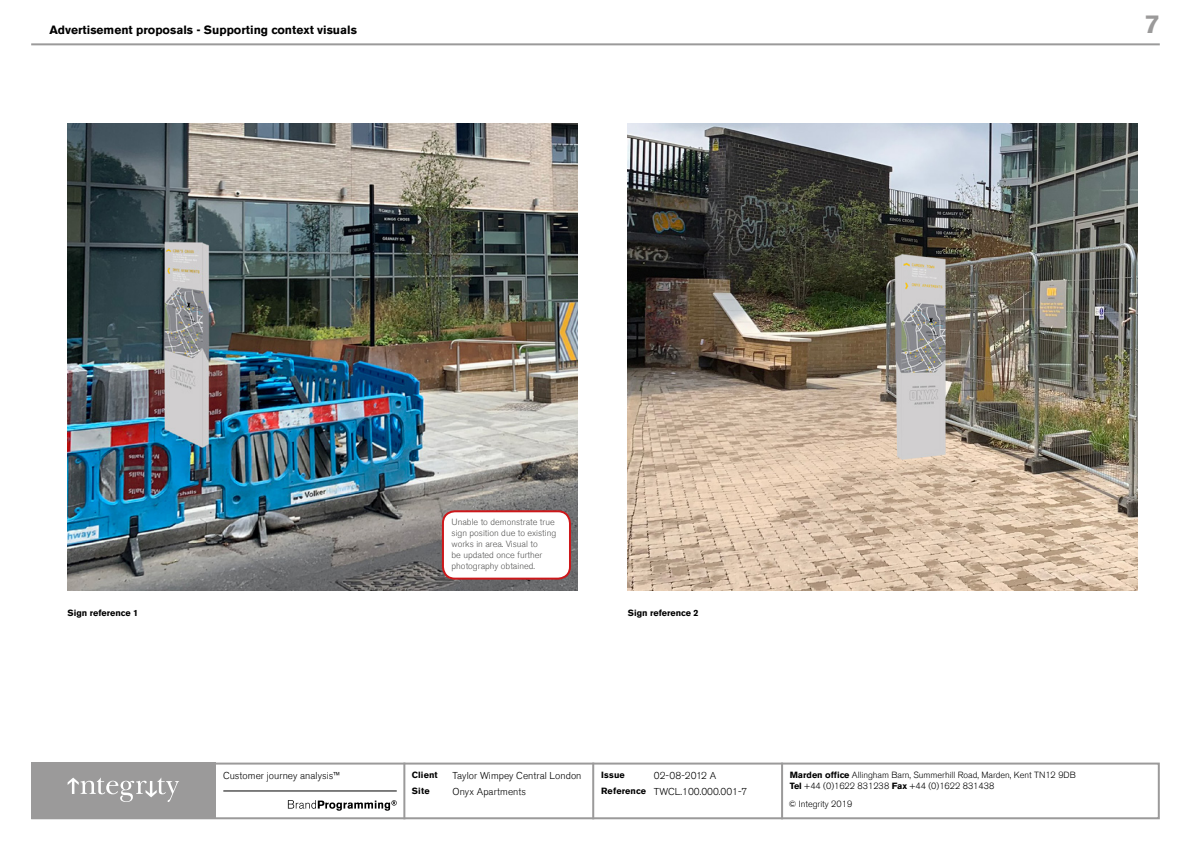
<style>
.page{position:relative;width:1191px;height:842px;background:#fff}
.page>*{position:absolute;margin:0;border:0;box-sizing:border-box;transform-origin:0 0}
.t1{font:700 26px "Akzidenz Grotesk BE";color:#9b9a9a}
.t2{font:700 12px "Akzidenz Grotesk BE";color:#000}
.t3{font:300 10px/16.7px "Akzidenz Grotesk BE";letter-spacing:.005em;color:#000}
.t4{font:300 9px/11px "Akzidenz Grotesk BE";color:#000}
.t5{font:300 9px/11px "Akzidenz Grotesk BE";color:#575756}
.t6{font:700 9px/16.3px "Akzidenz Grotesk BE";color:#000}
.s1{font-weight:700}
.s2{font-weight:700;font-size:9px}
</style>
<div class="page">
<hr style="left:31px;top:43px;width:1128px;height:2px;background:#9b9a9a">
<div style="left:30px;top:762px;width:1129px;height:57px;border:2px solid #9b9a9a"></div>
<hr style="left:403px;top:763px;width:2px;height:56px;background:#9b9a9a">
<hr style="left:781px;top:763px;width:2px;height:56px;background:#9b9a9a">
<hr style="left:592px;top:763px;width:2px;height:56px;background:#9b9a9a">
<div style="left:31px;top:763px;width:184px;height:56px;background:#9b9a9a"></div>
<svg style="left:68px;top:778px;width:111px;height:24px"></svg>
<svg style="left:288px;top:800px;width:109px;height:11px"></svg>
<hr style="left:223px;top:790px;width:174px;height:1px;background:#000">
<img style="left:628px;top:123px;width:509px;height:467px">
<img style="left:68px;top:123px;width:509px;height:467px">
<div style="left:443px;top:511px;width:127px;height:68px;background:#fff;border-radius:12px"></div>
<div style="left:442px;top:510px;width:129px;height:70px;border:2px solid #cd171a;border-radius:12px"></div>
<h2 class="t2" style="left:50px;top:23px;width:309px">Advertisement proposals - Supporting context visuals</h2>
<h1 class="t1" style="left:1145px;top:9px;width:16px">7</h1>
<p class="t5" style="left:451px;top:516px;width:106px">Unable to demonstrate true sign position due to existing works in area. Visual to<br>be updated once further photography obtained.</p>
<p class="t6" style="left:68px;top:605px;width:72px">Sign reference 1</p>
<p class="t6" style="left:628px;top:605px;width:72px">Sign reference 2</p>
<p class="t3" style="left:223px;top:767px;width:118px">Customer journey analysis™</p>
<p class="t6" style="left:601px;top:767px;width:25px">Issue</p>
<p class="t6" style="left:412px;top:767px;width:27px">Client<br>Site</p>
<p class="t3" style="left:452px;top:767px;width:130px">Taylor Wimpey Central London<br>Onyx Apartments</p>
<p class="t4" style="left:789px;top:769px;width:288px"><span class="s1">Marden office</span> Allingham Barn, Summerhill Road, Marden, Kent TN12 9DB<br><span class="s1">Tel</span> +44 (0)1622 831238 <span class="s1">Fax</span> +44 (0)1622 831438</p>
<p class="t3" style="left:601px;top:767px;width:148px;text-indent:53px">02-08-2012 A<br><span class="s2">Reference</span> TWCL.100.000.001-7</p>
<p class="t4" style="left:788px;top:799px;width:65px">© Integrity 2019</p>
</div>
